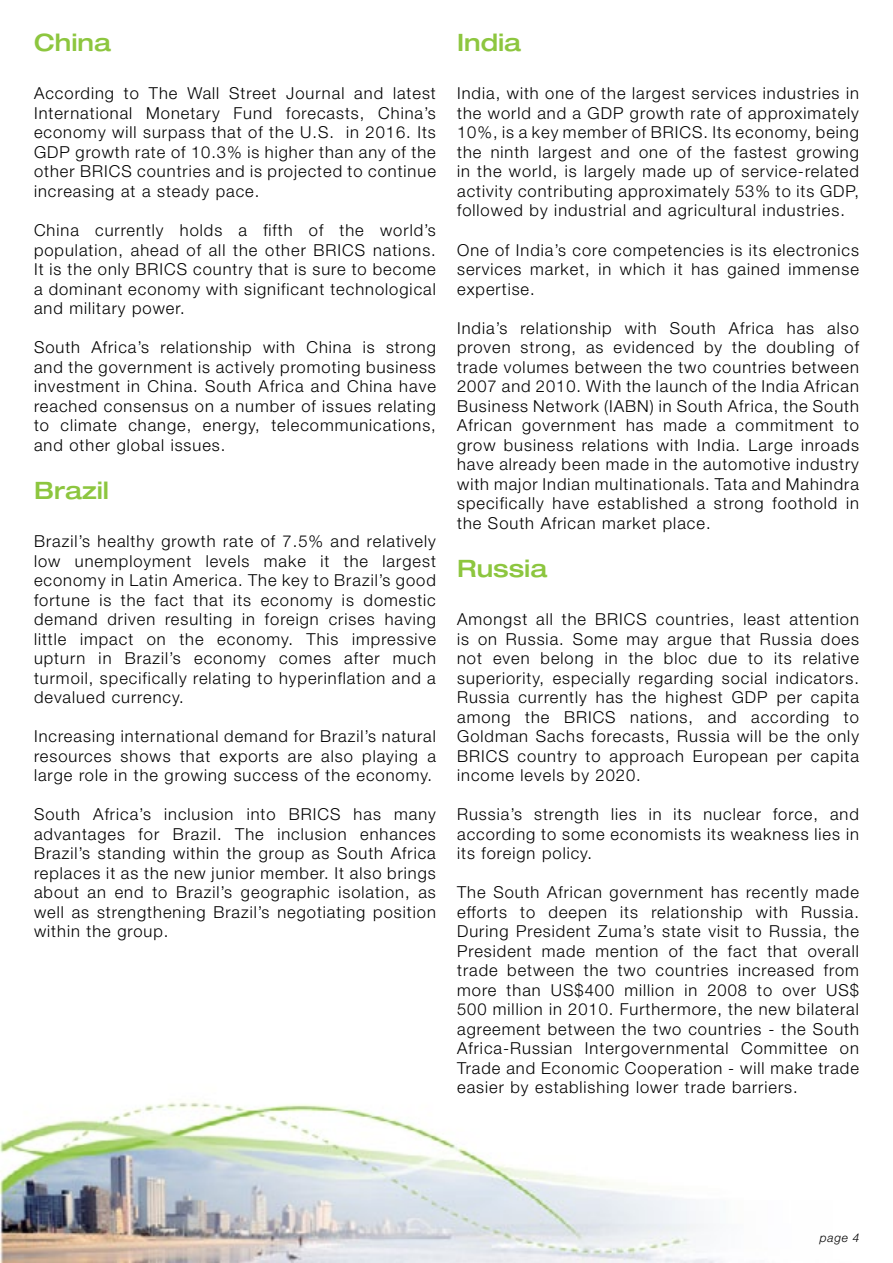
<style>
.page{position:relative;width:893px;height:1263px;background:#fff}
.page>*{position:absolute;margin:0;border:0;box-sizing:border-box;transform-origin:0 0}
.t1{font:500 expanded 24px "Helvetica Neue LT Pro";color:#8dc63f}
.t2{font:300 16.5px/19.5px "Helvetica Neue LT Pro";letter-spacing:.06em;color:#000;text-align:justify}
.t3{font:italic 300 12px "Helvetica Neue LT Pro";color:#000}
</style>
<div class="page">
<img style="left:0;top:1102px;width:722px;height:161px">
<h1 class="t1" style="left:34px;top:28px;width:78px">China</h1>
<p class="t2" style="left:34px;top:83px;width:403px">According to The Wall Street Journal and latest International Monetary Fund forecasts, China’s economy will surpass that of the U.S. in 2016. Its GDP growth rate of 10.3% is higher than any of the other BRICS countries and is projected to continue increasing at a steady pace.</p>
<p class="t2" style="left:34px;top:220px;width:403px">China currently holds a fifth of the world’s population, ahead of all the other BRICS nations.<br>It is the only BRICS country that is sure to become a dominant economy with significant technological and military power.</p>
<p class="t2" style="left:34px;top:337px;width:403px">South Africa’s relationship with China is strong and the government is actively promoting business investment in China. South Africa and China have reached consensus on a number of issues relating to climate change, energy, telecommunications, and other global issues.</p>
<h1 class="t1" style="left:34px;top:475px;width:77px">Brazil</h1>
<p class="t2" style="left:34px;top:531px;width:403px">Brazil’s healthy growth rate of 7.5% and relatively low unemployment levels make it the largest economy in Latin America. The key to Brazil’s good fortune is the fact that its economy is domestic demand driven resulting in foreign crises having little impact on the economy. This impressive upturn in Brazil’s economy comes after much turmoil, specifically relating to hyperinflation and a devalued currency.</p>
<p class="t2" style="left:34px;top:726px;width:403px">Increasing international demand for Brazil’s natural resources shows that exports are also playing a large role in the growing success of the economy.</p>
<p class="t2" style="left:34px;top:804px;width:403px">South Africa’s inclusion into BRICS has many advantages for Brazil. The inclusion enhances Brazil’s standing within the group as South Africa replaces it as the new junior member. It also brings about an end to Brazil’s geographic isolation, as well as strengthening Brazil’s negotiating position within the group.</p>
<h1 class="t1" style="left:457px;top:28px;width:65px">India</h1>
<p class="t2" style="left:457px;top:83px;width:403px">India, with one of the largest services industries in the world and a GDP growth rate of approximately 10%, is a key member of BRICS. Its economy, being the ninth largest and one of the fastest growing in the world, is largely made up of service-related activity contributing approximately 53% to its GDP, followed by industrial and agricultural industries.</p>
<p class="t2" style="left:457px;top:240px;width:403px">One of India’s core competencies is its electronics services market, in which it has gained immense expertise.</p>
<p class="t2" style="left:457px;top:318px;width:403px">India’s relationship with South Africa has also proven strong, as evidenced by the doubling of trade volumes between the two countries between 2007 and 2010. With the launch of the India African Business Network (IABN) in South Africa, the South African government has made a commitment to grow business relations with India. Large inroads have already been made in the automotive industry with major Indian multinationals. Tata and Mahindra specifically have established a strong foothold in the South African market place.</p>
<h1 class="t1" style="left:457px;top:553px;width:92px">Russia</h1>
<p class="t2" style="left:457px;top:609px;width:403px">Amongst all the BRICS countries, least attention is on Russia. Some may argue that Russia does not even belong in the bloc due to its relative superiority, especially regarding social indicators.<br>Russia currently has the highest GDP per capita among the BRICS nations, and according to Goldman Sachs forecasts, Russia will be the only BRICS country to approach European per capita income levels by 2020.</p>
<p class="t2" style="left:457px;top:804px;width:403px">Russia’s strength lies in its nuclear force, and according to some economists its weakness lies in its foreign policy.</p>
<p class="t2" style="left:457px;top:882px;width:403px">The South African government has recently made efforts to deepen its relationship with Russia.<br>During President Zuma’s state visit to Russia, the President made mention of the fact that overall trade between the two countries increased from more than US$400 million in 2008 to over US$ 500 million in 2010. Furthermore, the new bilateral agreement between the two countries - the South Africa-Russian Intergovernmental Committee on Trade and Economic Cooperation - will make trade easier by establishing lower trade barriers.</p>
<p class="t3" style="left:820px;top:1230px;width:41px">page 4</p>
</div>
